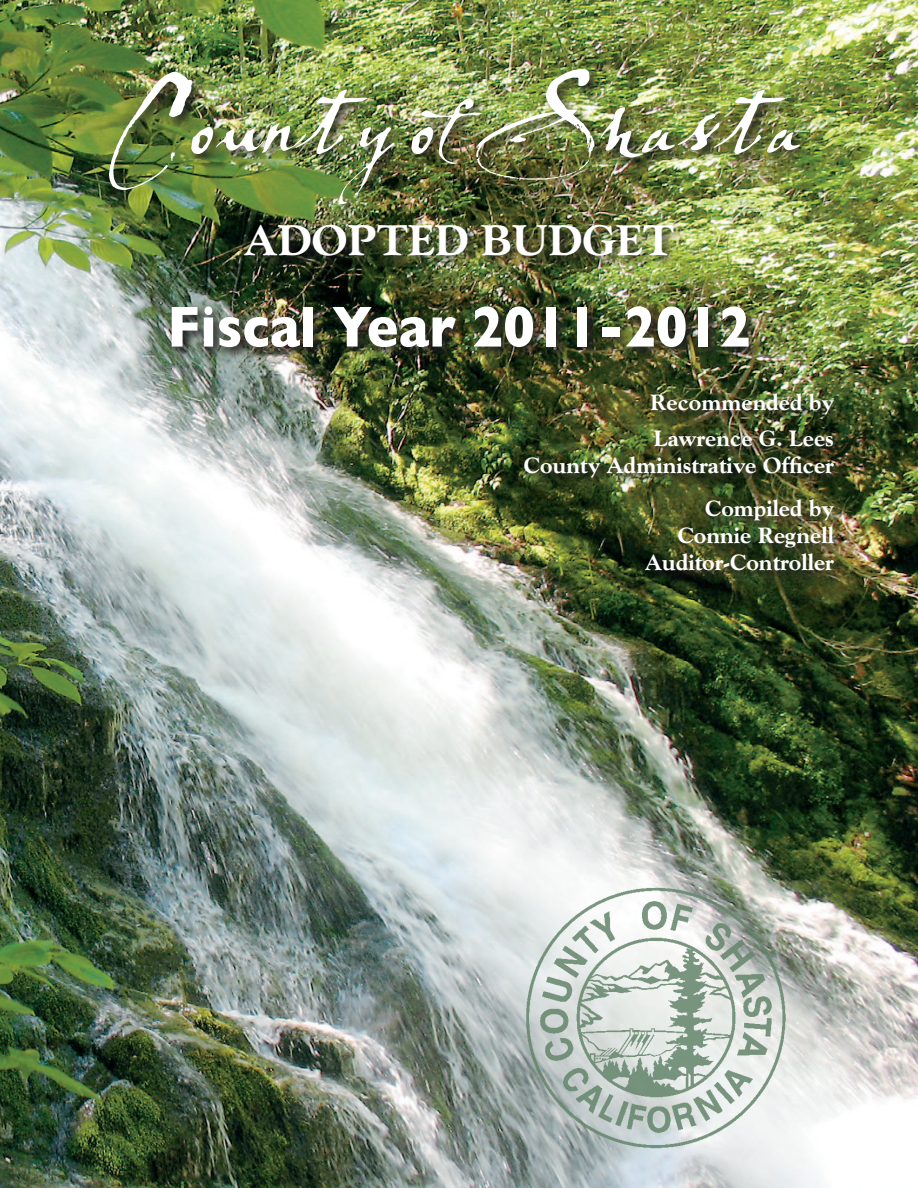
<style>
.page{position:relative;width:918px;height:1188px;background:#fff}
.page>*{position:absolute;margin:0;border:0;box-sizing:border-box;transform-origin:0 0}
.t1{font:100.5px "Lassigue D Mato";color:#fff;scale:1.35 1}
.t2{font:700 58.5px "Gill Sans";color:#fff;scale:.91 1}
.t3{font:800 43.5px "Goudy";color:#fff}
.t4{font:800 22.5px/36px "Goudy";color:#fff;text-align:right}
</style>
<div class="page">
<img style="left:0;top:0;width:918px;height:1188px">
<div style="left:106px;top:66px;width:741px;height:518px;background:#231f20;opacity:.89"></div>
<img style="left:509px;top:871px;width:293px;height:293px">
<h1 class="t1" style="left:117px;top:57px;width:509px">County of Shasta</h1>
<h3 class="t3" style="left:244px;top:215px;width:432px">ADOPTED BUDGET</h3>
<h2 class="t2" style="left:167px;top:293px;width:643px">Fiscal Year 2011-2012</h2>
<p class="t4" style="left:650px;top:384px;width:185px;text-align:left">Recommended by<br>Lawrence G. Lees</p>
<p class="t4" style="left:524px;top:443px;width:312px;line-height:43.5px">County Administrative Officer<br>Compiled by</p>
<p class="t4" style="left:645px;top:522px;width:191px;line-height:27px">Connie Regnell<br>Auditor-Controller</p>
</div>
